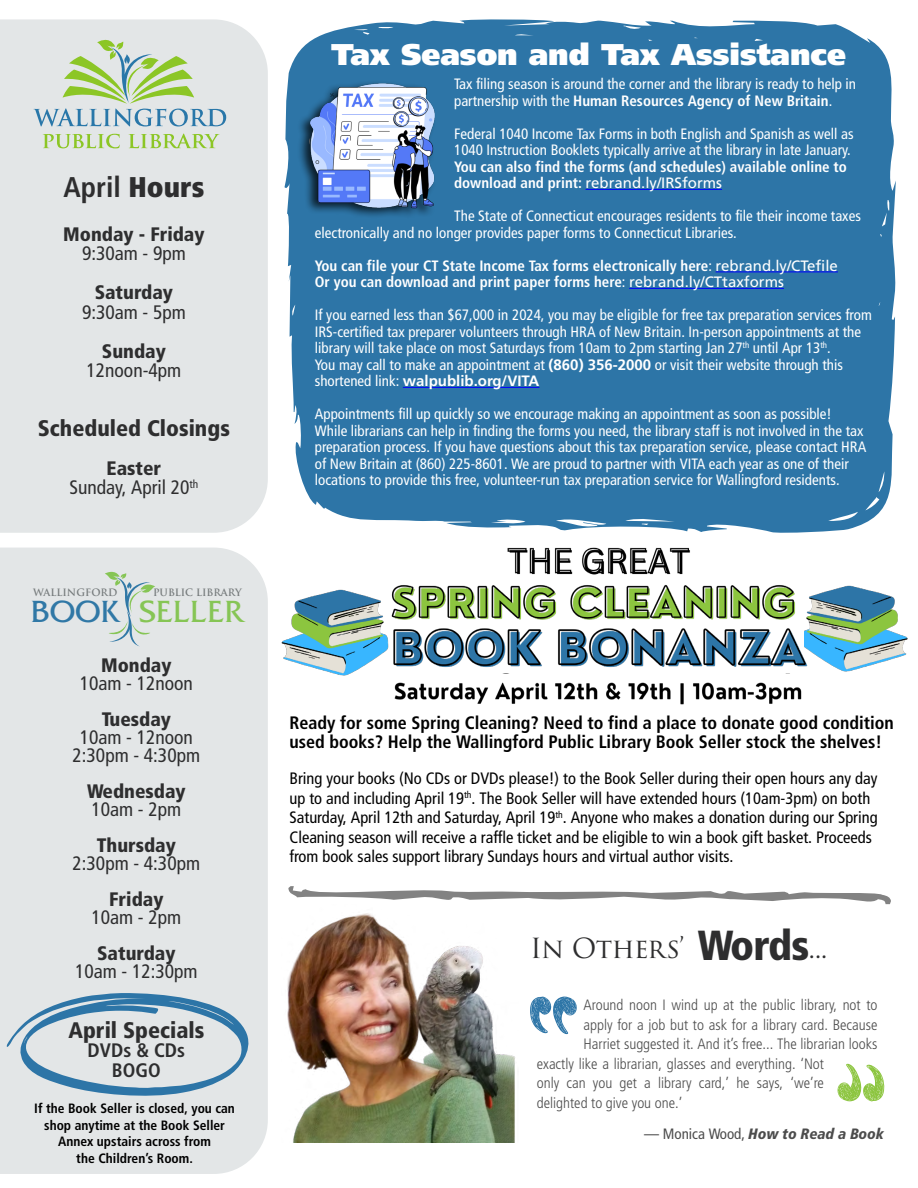
<style>
.page{position:relative;width:918px;height:1188px;background:#fff}
.page>*{position:absolute;margin:0;border:0;box-sizing:border-box;transform-origin:0 0}
.t1{font:30px "Frutiger LT 95 Ult Blk";color:#fff}
.t2{font:28.5px "Frutiger LT 67 Bd Cn";color:#2e2e2f}
.t3{font:28.2px "Friz Quadrata Font";color:#86c555}
.t4{font:28.2px "Friz Quadrata Font";color:#3078a6}
.t5{font:27px "Trajan Pro 3";letter-spacing:-.02em;color:#2e2e2f}
.t6{font:22.5px "Frutiger LT 77 Blk Cn";color:#2e2e2f}
.t7{font:19.5px/18px "Frutiger LT 57 Cn";color:#2e2e2f;text-align:center}
.t8{font:19.5px "Frutiger LT 77 Blk Cn";color:#2e2e2f}
.t9{font:19.5px/19.5px "Frutiger LT 67 Bd Cn";color:#2e2e2f;text-align:center}
.t10{font:18px/19.5px "Frutiger LT 67 Bd Cn";color:#000}
.t11{font:16.5px/19.5px "Frutiger LT 57 Cn";color:#000}
.t12{font:15px/16.5px "Frutiger LT 57 Cn";color:#fff}
.t13{font:15px "Frutiger LT 47 Lt Cn";color:#4c4c4c}
.t14{font:15px/16.5px "Frutiger LT 67 Bd Cn";color:#fff}
.t15{font:15px "Frutiger LT 55 Rm";color:#fff}
.t16{font:15px "Frutiger LT 65 Bd";color:#fff}
.t17{font:15px "Frutiger LT 78 Blk Cn It";color:#4c4c4c}
.t18{font:13.5px/16.5px "Frutiger LT 67 Bd Cn";color:#000;text-align:center}
.t19{font:700 9.9px "Trajan Pro";color:#777c7d}
.s1{font-family:"Frutiger LT 87 X Blk Cn"}
.s2{font-family:"Frutiger LT 57 Cn"}
.s3{font-family:"Frutiger LT 67 Bd Cn"}
.s4{font-family:"Frutiger LT 55 Rm"}
.s5{font-family:"Frutiger LT 65 Bd"}
.s6{font-family:"Frutiger LT 77 Blk Cn";font-size:42px}
</style>
<div class="page">
<img style="left:287px;top:913px;width:228px;height:230px">
<div style="left:0;top:548px;width:268px;height:626px;background:#e3e6e7"></div>
<div style="left:0;top:19px;width:268px;height:514px;background:#e3e6e7"></div>
<svg style="left:43px;top:134px;width:77px;height:14px"></svg>
<svg style="left:129px;top:134px;width:90px;height:14px"></svg>
<svg style="left:34px;top:35px;width:192px;height:91px;background:#c9d9c8"></svg>
<svg style="left:105px;top:572px;width:50px;height:74px;background:#d0dcd8"></svg>
<svg style="left:6px;top:993px;width:247px;height:106px;background:#bfcfda"></svg>
<svg style="left:530px;top:996px;width:47px;height:39px"></svg>
<svg style="left:837px;top:1063px;width:48px;height:39px"></svg>
<svg style="left:288px;top:886px;width:603px;height:18px"></svg>
<div style="left:285px;top:19px;width:611px;height:514px;background:#2d75a7"></div>
<hr style="left:586px;top:189px;width:136px;height:1px;background:#00f">
<hr style="left:716px;top:272px;width:122px;height:1px;background:#00f">
<hr style="left:629px;top:288px;width:155px;height:1px;background:#00f">
<hr style="left:403px;top:387px;width:136px;height:1px;background:#00f">
<div style="left:296px;top:80px;width:140px;height:139px;background:#000;opacity:.75"></div>
<img style="left:305px;top:75px;width:149px;height:144px">
<img style="left:393px;top:547px;width:412px;height:158px">
<img style="left:281px;top:589px;width:112px;height:87px">
<img style="left:805px;top:585px;width:103px;height:87px">
<h2 class="t2" style="left:63px;top:171px;width:142px">April <span class="s1">Hours</span></h2>
<h3 class="t8" style="left:63px;top:222px;width:143px">Monday - Friday</h3>
<h3 class="t7" style="left:82px;top:244px;width:105px">9:30am - 9pm</h3>
<h3 class="t8" style="left:95px;top:281px;width:80px">Saturday</h3>
<h3 class="t7" style="left:82px;top:303px;width:105px">9:30am - 5pm</h3>
<h3 class="t8" style="left:102px;top:339px;width:65px">Sunday</h3>
<h3 class="t7" style="left:86px;top:361px;width:96px">12noon-4pm</h3>
<h3 class="t6" style="left:38px;top:414px;width:194px">Scheduled Closings</h3>
<h3 class="t8" style="left:107px;top:456px;width:56px">Easter</h3>
<h3 class="t7" style="left:69px;top:478px;width:130px">Sunday, April 20<sup>th</sup></h3>
<p class="t19" style="left:33px;top:586px;width:86px">WALLINGFORD</p>
<p class="t19" style="left:153px;top:586px;width:90px">PUBLIC LIBRARY</p>
<h3 class="t4" style="left:31px;top:593px;width:93px">BOOK</h3>
<h3 class="t3" style="left:139px;top:593px;width:109px">SELLER</h3>
<h3 class="t8" style="left:101px;top:653px;width:72px">Monday</h3>
<h3 class="t7" style="left:80px;top:674px;width:115px">10am - 12noon</h3>
<h3 class="t8" style="left:102px;top:707px;width:71px">Tuesday</h3>
<h3 class="t7" style="left:73px;top:728px;width:129px">10am - 12noon<br>2:30pm - 4:30pm</h3>
<h3 class="t8" style="left:87px;top:779px;width:100px">Wednesday</h3>
<h3 class="t7" style="left:91px;top:800px;width:91px">10am - 2pm</h3>
<h3 class="t8" style="left:97px;top:833px;width:81px">Thursday</h3>
<h3 class="t7" style="left:73px;top:854px;width:129px">2:30pm - 4:30pm</h3>
<h3 class="t8" style="left:109px;top:887px;width:56px">Friday</h3>
<h3 class="t7" style="left:91px;top:908px;width:91px">10am - 2pm</h3>
<h3 class="t8" style="left:97px;top:941px;width:80px">Saturday</h3>
<h3 class="t7" style="left:75px;top:962px;width:124px">10am - 12:30pm</h3>
<h3 class="t6" style="left:68px;top:1016px;width:137px">April Specials</h3>
<h3 class="t9" style="left:88px;top:1041px;width:99px">DVDs &amp; CDs<br>BOGO</h3>
<p class="t18" style="left:34px;top:1100px;width:202px">If the Book Seller is closed, you can shop anytime at the Book Seller<br>Annex upstairs across from<br>the Children’s Room.</p>
<h1 class="t1" style="left:331px;top:36px;width:517px">Tax Season and Tax Assistance</h1>
<p class="t12" style="left:454px;top:76px;width:403px">Tax filing season is around the corner and the library is ready to help in</p>
<p class="t14" style="left:454px;top:92px;width:380px"><span class="s2">partnership with the</span> Human Resources Agency of New Britain<span class="s2">.</span></p>
<p class="t12" style="left:454px;top:125px;width:401px">Federal 1040 Income Tax Forms in both English and Spanish as well as<br>1040 Instruction Booklets typically arrive at the library in late January.</p>
<p class="t14" style="left:454px;top:158px;width:394px">You can also find the forms (and schedules) available online to</p>
<p class="t15" style="left:454px;top:174px;width:269px"><span class="s3">download and print:</span> rebrand.ly/IRSforms</p>
<p class="t12" style="left:315px;top:208px;width:548px;text-indent:139px">The State of Connecticut encourages residents to file their income taxes electronically and no longer provides paper forms to Connecticut Libraries.</p>
<p class="t14" style="left:315px;top:257px;width:525px">You can file your CT State Income Tax forms electronically here<span class="s2">:</span> <span class="s4">rebrand.ly/CTefile<br></span>Or you can download and print paper forms here<span class="s2">:</span> <span class="s4">rebrand.ly/CTtaxforms</span></p>
<p class="t12" style="left:315px;top:307px;width:558px">If you earned less than $67,000 in 2024, you may be eligible for free tax preparation services from IRS-certified tax preparer volunteers through HRA of New Britain. In-person appointments at the library will take place on most Saturdays from 10am to 2pm starting Jan 27<sup>th</sup> until Apr 13<sup>th</sup>.<br>You may call to make an appointment at <span class="s5">(860) 356-2000</span> or visit their website through this</p>
<p class="t16" style="left:315px;top:372px;width:226px"><span class="s2">shortened link:</span> walpublib.org/VITA</p>
<p class="t12" style="left:315px;top:406px;width:553px">Appointments fill up quickly so we encourage making an appointment as soon as possible!<br>While librarians can help in finding the forms you need, the library staff is not involved in the tax preparation process. If you have questions about this tax preparation service, please contact HRA of New Britain at (860) 225-8601. We are proud to partner with VITA each year as one of their locations to provide this free, volunteer-run tax preparation service for Wallingford residents.</p>
<p class="t10" style="left:289px;top:713px;width:606px">Ready for some Spring Cleaning? Need to find a place to donate good condition used books? Help the Wallingford Public Library Book Seller stock the shelves!</p>
<p class="t11" style="left:289px;top:769px;width:590px">Bring your books (No CDs or DVDs please!) to the Book Seller during their open hours any day up to and including April 19<sup>th</sup>. The Book Seller will have extended hours (10am-3pm) on both Saturday, April 12th and Saturday, April 19<sup>th</sup>. Anyone who makes a donation during our Spring Cleaning season will receive a raffle ticket and be eligible to win a book gift basket. Proceeds from book sales support library Sundays hours and virtual author visits.</p>
<h3 class="t5" style="left:530px;top:930px;width:299px">In Others’ <span class="s6">Words</span>...</h3>
<p class="t13" style="left:584px;top:997px;width:295px">Around noon I wind up at the public library, not to</p>
<p class="t13" style="left:584px;top:1016px;width:295px">apply for a job but to ask for a library card. Because</p>
<p class="t13" style="left:584px;top:1036px;width:295px">Harriet suggested it. And it’s free... The librarian looks</p>
<p class="t13" style="left:537px;top:1055px;width:289px">exactly like a librarian, glasses and everything. ‘Not</p>
<p class="t13" style="left:537px;top:1075px;width:289px">only can you get a library card,’ he says, ‘we’re</p>
<p class="t13" style="left:537px;top:1094px;width:147px">delighted to give you one.’</p>
<p class="t17" style="left:644px;top:1125px;width:241px"><span class="s2">— Monica Wood,</span> How to Read a Book</p>
</div>
